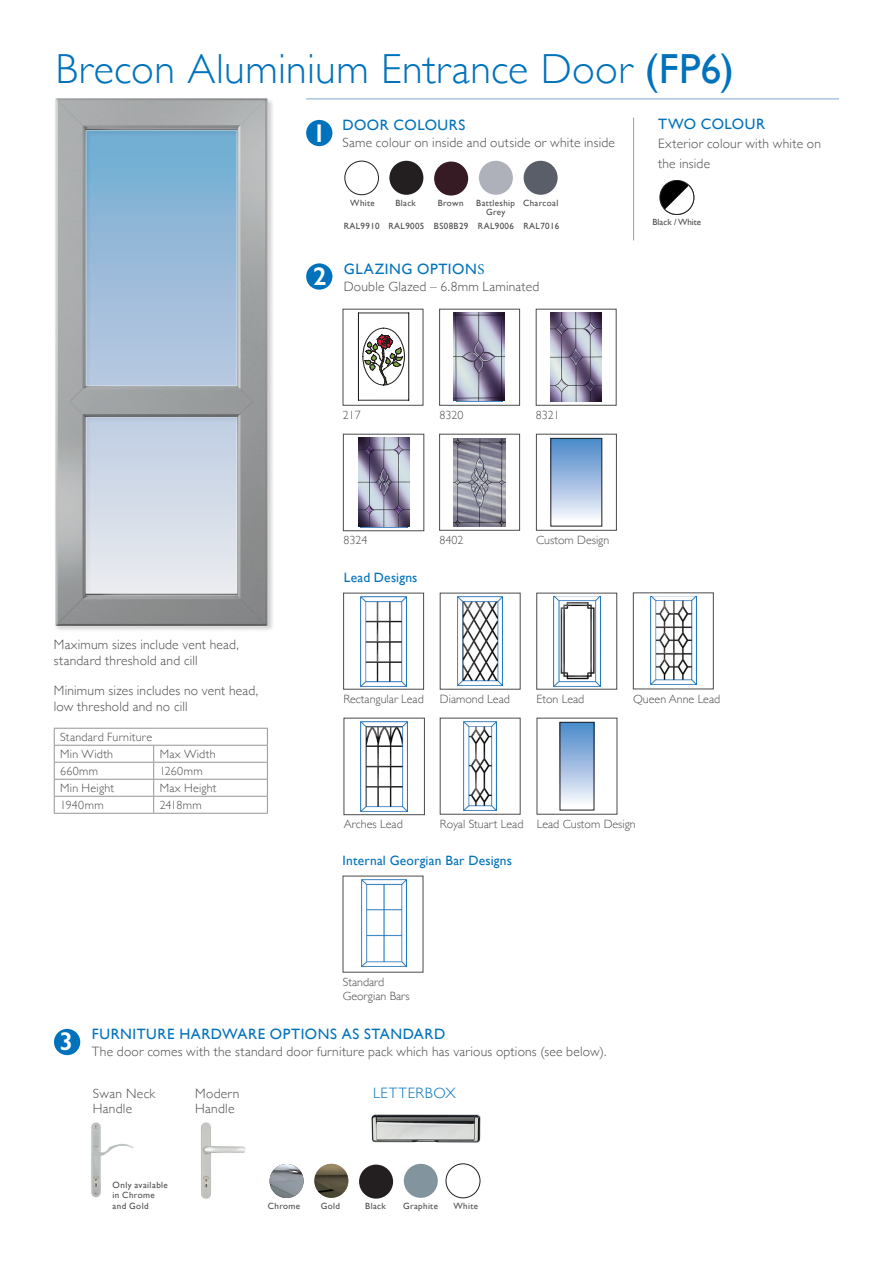
<style>
.page{position:relative;width:893px;height:1263px;background:#fff}
.page>*{position:absolute;margin:0;border:0;box-sizing:border-box;transform-origin:0 0}
.t1{font:300 42px "Gill Sans";letter-spacing:.01em;color:#0072bc}
.t2{font:600 25.65px "Gill Sans";color:#fff}
.t3{font:15px "Gill Sans";letter-spacing:.035em;color:#0072bc}
.t4{font:300 15px "Gill Sans";letter-spacing:.04em;color:#0072bc}
.t5{font:300 13.5px/16.5px "Gill Sans";letter-spacing:.015em;color:#4b4c4d}
.t6{font:13.5px "Gill Sans";letter-spacing:.015em;color:#0072bc}
.t7{font:300 12px/13.5px "Gill Sans";color:#4b4c4d}
.t8{font:300 12px/17px "Gill Sans";letter-spacing:.025em;color:#4b4c4d}
.t9{font:300 12px "Gill Sans";letter-spacing:.02em;color:#4b4c4d}
.t10{font:9px/10.5px "Gill Sans";letter-spacing:.04em;color:#4b4c4d}
.t11{font:9px "Gill Sans";color:#4b4c4d}
.s1{font-weight:400}
.s2{font-family:"Minion Pro"}
</style>
<div class="page">
<hr style="left:306px;top:99px;width:533px;height:1px;background:#7ea7d8">
<div style="left:345px;top:161px;width:34px;height:34px;border:1px solid #231f20;border-radius:50%"></div>
<div style="left:479px;top:161px;width:34px;height:34px;background:#aeb1b9;border-radius:50%"></div>
<div style="left:434px;top:162px;width:34px;height:34px;background:#361b25;border-radius:50%"></div>
<div style="left:389px;top:161px;width:34px;height:34px;background:#231f20;border-radius:50%"></div>
<div style="left:524px;top:161px;width:34px;height:34px;background:#5a5e69;border-radius:50%"></div>
<hr style="left:633px;top:118px;width:1px;height:122px;background:#7ea7d8">
<div style="left:306px;top:120px;width:26px;height:26px;background:#0072bc;border-radius:50%"></div>
<svg style="left:659px;top:180px;width:36px;height:35px"></svg>
<hr style="left:54px;top:728px;width:100px;height:1px;background:#939598">
<hr style="left:154px;top:728px;width:114px;height:1px;background:#939598">
<hr style="left:54px;top:745px;width:100px;height:1px;background:#939598">
<hr style="left:154px;top:745px;width:114px;height:1px;background:#939598">
<hr style="left:54px;top:762px;width:100px;height:1px;background:#939598">
<hr style="left:154px;top:762px;width:114px;height:1px;background:#939598">
<hr style="left:54px;top:779px;width:100px;height:1px;background:#939598">
<hr style="left:154px;top:779px;width:114px;height:1px;background:#939598">
<hr style="left:54px;top:796px;width:100px;height:1px;background:#939598">
<svg style="left:54px;top:728px;width:1px;height:85px"></svg>
<hr style="left:154px;top:796px;width:114px;height:1px;background:#939598">
<svg style="left:153px;top:746px;width:1px;height:67px"></svg>
<svg style="left:267px;top:728px;width:1px;height:85px"></svg>
<hr style="left:54px;top:813px;width:100px;height:1px;background:#939598">
<hr style="left:154px;top:813px;width:114px;height:1px;background:#939598">
<img style="left:55px;top:98px;width:217px;height:532px">
<div style="left:439px;top:309px;width:81px;height:96px;background:#fff;border:1px solid #4b4c4d"></div>
<div style="left:439px;top:434px;width:81px;height:96px;background:#fff;border:1px solid #4b4c4d"></div>
<div style="left:536px;top:434px;width:81px;height:96px;background:#fff;border:1px solid #4b4c4d"></div>
<div style="left:306px;top:263px;width:26px;height:27px;background:#0072bc;border-radius:50%"></div>
<div style="left:343px;top:434px;width:81px;height:97px;background:#fff;border:1px solid #4b4c4d"></div>
<img style="left:360px;top:437px;width:47px;height:91px">
<img style="left:550px;top:313px;width:51px;height:88px">
<svg style="left:358px;top:312px;width:51px;height:89px"></svg>
<img style="left:454px;top:313px;width:51px;height:88px">
<img style="left:358px;top:438px;width:51px;height:88px">
<img style="left:454px;top:438px;width:51px;height:89px">
<div style="left:551px;top:438px;width:51px;height:88px;background:linear-gradient(to bottom,#4785c8,#fffcfe)"></div>
<div style="left:343px;top:593px;width:81px;height:96px;background:#fff;border:1px solid #4b4c4d"></div>
<div style="left:536px;top:593px;width:81px;height:96px;background:#fff;border:1px solid #4b4c4d"></div>
<div style="left:633px;top:593px;width:81px;height:96px;background:#fff;border:1px solid #4b4c4d"></div>
<div style="left:344px;top:718px;width:81px;height:97px;background:#fff;border:1px solid #4b4c4d"></div>
<img style="left:360px;top:596px;width:47px;height:90px">
<img style="left:361px;top:721px;width:47px;height:91px">
<img style="left:457px;top:597px;width:46px;height:88px">
<img style="left:554px;top:596px;width:46px;height:90px">
<img style="left:650px;top:596px;width:46px;height:89px">
<img style="left:464px;top:721px;width:32px;height:89px">
<div style="left:560px;top:722px;width:34px;height:88px;background:linear-gradient(to bottom,#4785c8,#fffdfe)"></div>
<img style="left:362px;top:879px;width:44px;height:87px">
<div style="left:54px;top:1029px;width:26px;height:26px;background:#0072bc;border-radius:50%"></div>
<img style="left:270px;top:1164px;width:34px;height:34px;border-radius:17px">
<div style="left:404px;top:1164px;width:34px;height:34px;background:#82949e;border-radius:50%"></div>
<div style="left:446px;top:1163px;width:34px;height:35px;border:1px solid #231f20;border-radius:50%"></div>
<div style="left:359px;top:1164px;width:34px;height:34px;background:#231f20;border-radius:50%"></div>
<img style="left:314px;top:1164px;width:34px;height:34px;border-radius:17px">
<img style="left:201px;top:1122px;width:45px;height:77px">
<img style="left:91px;top:1122px;width:43px;height:76px">
<img style="left:372px;top:1114px;width:109px;height:29px">
<h1 class="t1" style="left:55px;top:36px;width:680px">Brecon Aluminium Entrance Door <span class="s1">(FP6)</span></h1>
<h2 class="t2" style="left:312px;top:118px;width:15px">1</h2>
<p class="t3" style="left:342px;top:116px;width:124px">DOOR COLOURS</p>
<p class="t5" style="left:342px;top:133px;width:274px">Same colour on inside and outside or white inside</p>
<p class="t3" style="left:658px;top:115px;width:109px">TWO COLOUR</p>
<p class="t5" style="left:658px;top:133px;width:165px;line-height:19.5px">Exterior colour with white on the inside</p>
<p class="t10" style="left:350px;top:197px;width:26px">White</p>
<p class="t10" style="left:395px;top:197px;width:22px">Black</p>
<p class="t10" style="left:438px;top:197px;width:27px">Brown</p>
<p class="t10" style="left:486px;top:198px;width:74px;line-height:9px;text-indent:-10px">Battleship Charcoal<br>Grey</p>
<p class="t10" style="left:344px;top:220px;width:217px">RAL9910 RAL9005 BS08B29 RAL9006 RAL7016</p>
<p class="t11" style="left:652px;top:217px;width:50px">Black / White</p>
<p class="t3" style="left:344px;top:260px;width:142px">GLAZING OPTION<span class="s2">S</span></p>
<p class="t5" style="left:313px;top:277px;width:228px"><sup>2</sup> Double Glazed – 6.8mm Laminated</p>
<p class="t7" style="left:343px;top:408px;width:19px">217</p>
<p class="t7" style="left:439px;top:408px;width:25px">8320</p>
<p class="t7" style="left:536px;top:408px;width:25px">8321</p>
<p class="t5" style="left:54px;top:635px;width:186px">Maximum sizes include vent head, standard threshold and cill</p>
<p class="t5" style="left:54px;top:681px;width:206px">Minimum sizes includes no vent head, low threshold and no cill</p>
<p class="t8" style="left:60px;top:728px;width:93px">Standard Furniture<br>Min Width</p>
<p class="t8" style="left:160px;top:745px;width:57px">Max Width</p>
<p class="t7" style="left:60px;top:764px;width:39px">660mm</p>
<p class="t7" style="left:160px;top:764px;width:44px">1260mm</p>
<p class="t9" style="left:60px;top:778px;width:55px">Min Height</p>
<p class="t8" style="left:160px;top:779px;width:58px">Max Height</p>
<p class="t7" style="left:60px;top:798px;width:45px">1940mm</p>
<p class="t7" style="left:160px;top:798px;width:43px">2418mm</p>
<p class="t7" style="left:343px;top:533px;width:25px">8324</p>
<p class="t6" style="left:344px;top:569px;width:75px">Lead Designs</p>
<p class="t7" style="left:439px;top:533px;width:25px">8402</p>
<p class="t7" style="left:536px;top:533px;width:75px">Custom Design</p>
<p class="t7" style="left:343px;top:692px;width:82px">Rectangular Lead</p>
<p class="t7" style="left:440px;top:692px;width:71px">Diamond Lead</p>
<p class="t7" style="left:536px;top:692px;width:49px">Eton Lead</p>
<p class="t7" style="left:633px;top:692px;width:89px">Queen Anne Lead</p>
<p class="t7" style="left:344px;top:817px;width:60px">Arches Lead</p>
<p class="t7" style="left:440px;top:817px;width:197px">Royal Stuart Lead Lead Custom Design</p>
<p class="t6" style="left:342px;top:853px;width:171px">Internal Georgian Bar Designs</p>
<p class="t7" style="left:343px;top:975px;width:69px">Standard<br>Georgian Bars</p>
<p class="t3" style="left:92px;top:1025px;width:355px">FURNITURE HARDWARE OPTIONS AS STANDARD</p>
<p class="t5" style="left:59px;top:1042px;width:549px"><sup>3</sup> The door comes with the standard door furniture pack which has various options (see below).</p>
<p class="t5" style="left:93px;top:1085px;width:64px;line-height:15px">Swan Neck<br>Handle</p>
<p class="t10" style="left:113px;top:1179px;width:57px">Only available in Chrome and Gold</p>
<p class="t5" style="left:195px;top:1085px;width:46px;line-height:15px">Modern<br>Handle</p>
<p class="t4" style="left:373px;top:1081px;width:84px">LETTERBOX</p>
<p class="t10" style="left:268px;top:1200px;width:34px">Chrome</p>
<p class="t10" style="left:321px;top:1200px;width:21px">Gold</p>
<p class="t10" style="left:365px;top:1200px;width:22px">Black</p>
<p class="t10" style="left:403px;top:1200px;width:36px">Graphite</p>
<p class="t10" style="left:453px;top:1200px;width:26px">White</p>
</div>
